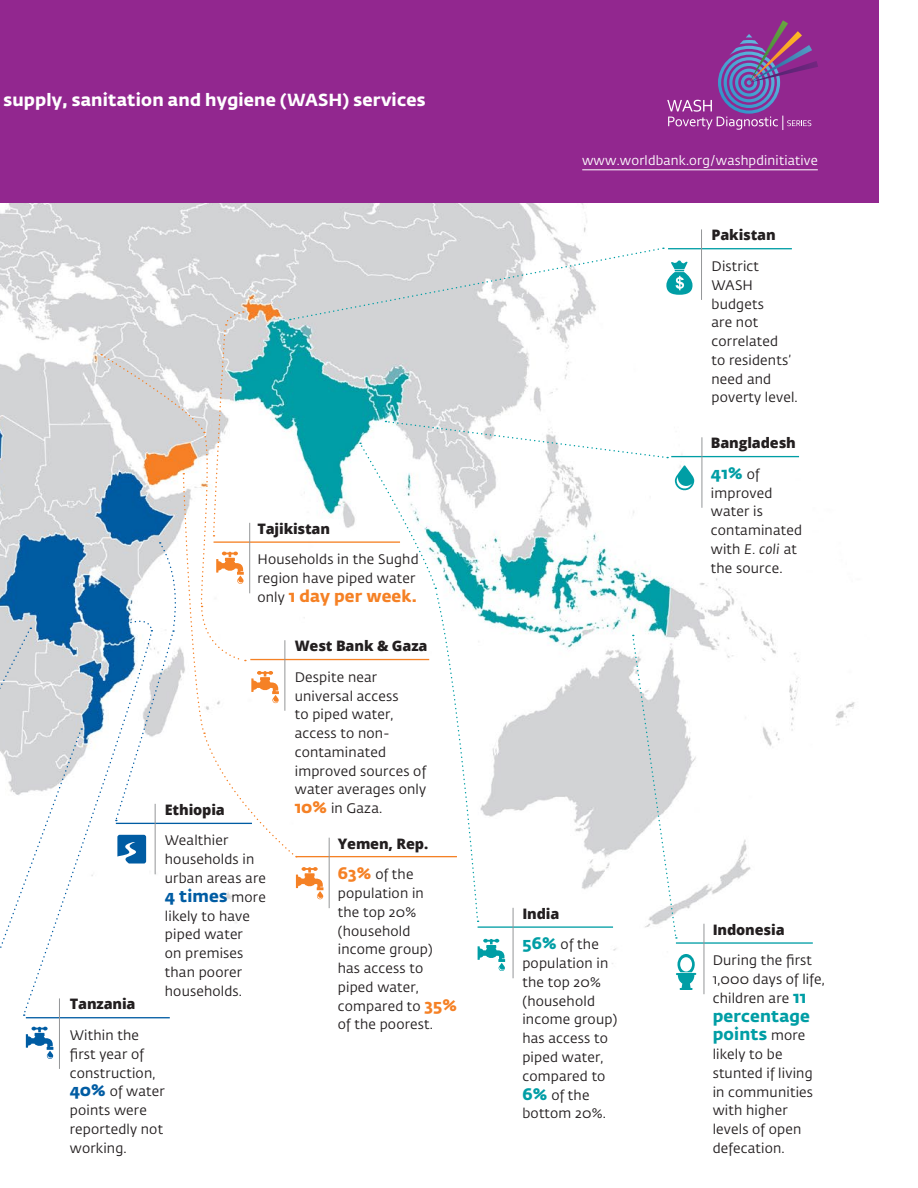
<style>
.page{position:relative;width:918px;height:1188px;background:#fff}
.page>*{position:absolute;margin:0;border:0;box-sizing:border-box;transform-origin:0 0}
.t1{font:700 17.25px "Fedra Sans Std";letter-spacing:.01em;color:#fff}
.t2{font:700 16.65px/18.8px "Fedra Sans Std";letter-spacing:.01em;color:#009ea5}
.t3{font:700 16.65px "Fedra Sans Std";letter-spacing:.01em;color:#f58125}
.t4{font:700 16.65px "Fedra Sans Std";letter-spacing:.01em;color:#005ca3}
.t5{font:800 14.4px "Open Sans";letter-spacing:-.01em;color:#231f20}
.t6{font:13.65px/18.8px "Fedra Sans Std";letter-spacing:.015em;color:#231f20}
.t7{font:13.05px "Fedra Sans Std";letter-spacing:.015em;color:#fff}
.s1{font-weight:400;font-size:13.65px;color:#231f20}
.s2{font-weight:700;font-size:16.65px;color:#005ca3}
.s3{font-weight:700;font-size:16.65px;color:#f58125}
.s4{font-style:italic}
.s5{font-weight:700;font-size:16.65px;color:#009ea5}
</style>
<div class="page">
<img style="left:0;top:203px;width:855px;height:766px">
<div style="left:0;top:0;width:879px;height:203px;background:#92278f"></div>
<svg style="left:82px;top:633px;width:19px;height:336px"></svg>
<svg style="left:0;top:628px;width:82px;height:431px"></svg>
<hr style="left:26px;top:1017px;width:144px;height:1px;background:#005ca3">
<hr style="left:59px;top:998px;width:1px;height:71px;background:#949698">
<hr style="left:676px;top:942px;width:137px;height:2px;background:#009ea5">
<hr style="left:704px;top:924px;width:1px;height:70px;background:#949698">
<hr style="left:671px;top:456px;width:128px;height:1px;background:#009ea5">
<hr style="left:702px;top:437px;width:1px;height:71px;background:#949698">
<hr style="left:668px;top:248px;width:124px;height:1px;background:#009ea5">
<hr style="left:701px;top:229px;width:1px;height:71px;background:#949698">
<svg style="left:101px;top:247px;width:595px;height:743px"></svg>
<svg style="left:667px;top:20px;width:151px;height:110px"></svg>
<hr style="left:582px;top:169px;width:236px;height:1px;background:#fff">
<p class="t1" style="left:3px;top:89px;width:424px">supply, sanitation and hygiene (WASH) services</p>
<p class="t5" style="left:257px;top:518px;width:74px">Tajikistan</p>
<p class="t6" style="left:257px;top:551px;width:163px">Households in the Sughd region have piped water</p>
<p class="t3" style="left:257px;top:585px;width:161px"><span class="s1">only</span> 1 day per week.</p>
<p class="t5" style="left:165px;top:799px;width:62px">Ethiopia</p>
<p class="t6" style="left:165px;top:832px;width:103px">Wealthier households in urban areas are</p>
<p class="t4" style="left:165px;top:885px;width:103px">4 times <span class="s1">more</span></p>
<p class="t6" style="left:165px;top:907px;width:87px">likely to have piped water on premises than poorer households.</p>
<p class="t5" style="left:70px;top:993px;width:67px">Tanzania</p>
<p class="t6" style="left:70px;top:1026px;width:97px">Within the first year of construction,<br><span class="s2">40%</span> of water points were reportedly not working.</p>
<p class="t5" style="left:295px;top:635px;width:134px">West Bank &amp; Gaza</p>
<p class="t6" style="left:295px;top:668px;width:133px">Despite near universal access<br>to piped water, access to non&shy;contaminated improved sources of water averages only<br><span class="s3">10%</span> in Gaza.</p>
<p class="t5" style="left:338px;top:833px;width:92px">Yemen, Rep.</p>
<p class="t6" style="left:338px;top:865px;width:121px"><span class="s3">63%</span> of the population in<br>the top 20% (household income group) has access to piped water, compared to <span class="s3">35% </span>of the poorest.</p>
<p class="t7" style="left:582px;top:153px;width:237px">www.worldbank.org/washpdinitiative</p>
<p class="t5" style="left:712px;top:224px;width:66px">Pakistan</p>
<p class="t6" style="left:712px;top:257px;width:88px">District<br>WASH budgets<br>are not correlated<br>to residents’ need and poverty level.</p>
<p class="t5" style="left:711px;top:432px;width:87px">Bangladesh</p>
<p class="t2" style="left:711px;top:464px;width:50px">41% <span class="s1">of</span></p>
<p class="t6" style="left:711px;top:484px;width:93px">improved water is contaminated with <span class="s4">E. coli</span> at the source.</p>
<p class="t5" style="left:522px;top:903px;width:39px">India</p>
<p class="t6" style="left:522px;top:936px;width:96px"><span class="s5">56%</span> of the population in the top 20% (household income group) has access to piped water, compared to<br><span class="s5">6%</span> of the bottom 20%.</p>
<p class="t5" style="left:713px;top:919px;width:73px">Indonesia</p>
<p class="t6" style="left:713px;top:951px;width:114px">During the first<br>1,000 days of life, children are <span class="s5">11</span></p>
<p class="t2" style="left:713px;top:1006px;width:99px">percentage points <span class="s1">more</span></p>
<p class="t6" style="left:713px;top:1045px;width:102px">likely to be stunted if living in communities with higher levels of open defecation.</p>
</div>
